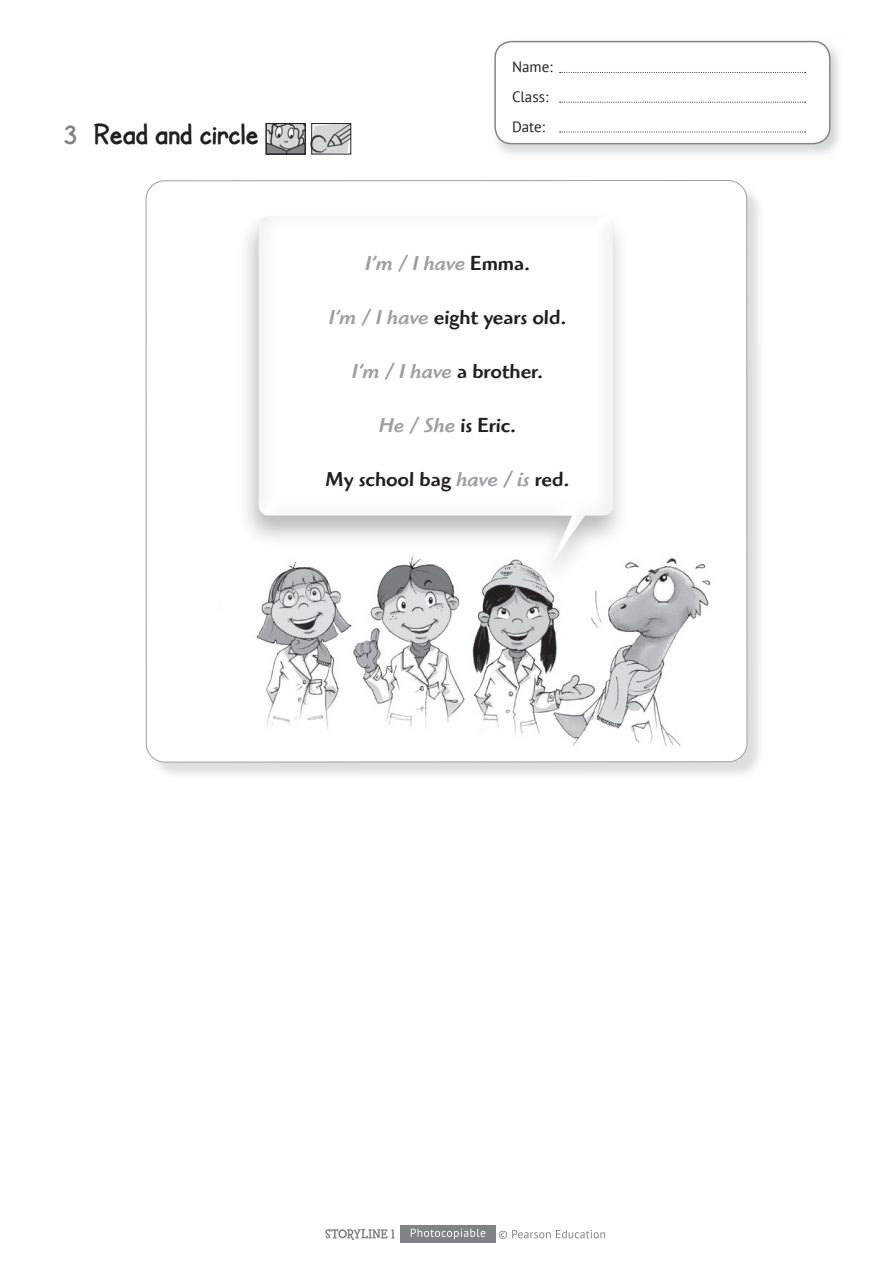
<style>
.page{position:relative;width:893px;height:1263px;background:#fff}
.page>*{position:absolute;margin:0;border:0;box-sizing:border-box;transform-origin:0 0}
.Consigna_1{font:700 30px "SF Cartoonist Hand";color:#231f20}
.Subconsigna{font:500 21px "Highlander";color:#231f20}
.Subconsigna-2{font:italic 500 21px "Highlander Infant";letter-spacing:-.015em;color:#9d9fa2}
.t1{font:15px "PT Sans";color:#231f20}
.s1{font-size:27px;color:#808285}
.s2{font-family:"Highlander";font-style:normal;color:#231f20}
.s3{font-family:"Highlander Infant";font-style:italic;color:#9d9fa2}
</style>
<div class="page">
<div style="left:148px;top:183px;width:617px;height:597px;background:#231f20;opacity:.15"></div>
<div style="left:146px;top:180px;width:601px;height:582px;background:#fff;border-radius:19px"></div>
<img style="left:494px;top:40px;width:345px;height:114px">
<div style="left:495px;top:42px;width:335px;height:102px;background:#fff;border-radius:17px"></div>
<div style="left:494px;top:41px;width:336px;height:103px;border:1px solid #808285;border-radius:17px"></div>
<svg style="left:560px;top:72px;width:246px;height:1px"></svg>
<svg style="left:560px;top:102px;width:246px;height:1px"></svg>
<svg style="left:560px;top:131px;width:246px;height:1px"></svg>
<div style="left:400px;top:1225px;width:95px;height:17px;background:#808285"></div>
<svg style="left:325px;top:1229px;width:69px;height:11px"></svg>
<svg style="left:411px;top:1228px;width:74px;height:11px"></svg>
<svg style="left:499px;top:1230px;width:106px;height:9px"></svg>
<img style="left:268px;top:125px;width:36px;height:28px">
<div style="left:266px;top:123px;width:40px;height:32px;border:1px solid #231f20"></div>
<img style="left:313px;top:125px;width:36px;height:28px">
<div style="left:311px;top:123px;width:40px;height:32px;border:1px solid #231f20"></div>
<div style="left:236px;top:211px;width:392px;height:381px;background:#231f20;opacity:.3"></div>
<div style="left:256px;top:215px;width:359px;height:351px;background:#231f20;opacity:.15"></div>
<img style="left:236px;top:541px;width:475px;height:205px">
<p class="Consigna_1" style="left:64px;top:117px;width:196px"><span class="s1">3</span> Read and circle</p>
<p class="t1" style="left:512px;top:57px;width:42px">Name:</p>
<p class="t1" style="left:512px;top:87px;width:38px">Class:</p>
<p class="t1" style="left:512px;top:117px;width:35px">Date:</p>
<p class="Subconsigna-2" style="left:365px;top:251px;width:166px">I’m / I have <span class="s2">Emma.</span></p>
<p class="Subconsigna" style="left:329px;top:305px;width:239px"><span class="s3">I’m / I have</span> eight years old.</p>
<p class="Subconsigna-2" style="left:352px;top:359px;width:193px">I’m / I have <span class="s2">a brother.</span></p>
<p class="Subconsigna" style="left:379px;top:413px;width:139px"><span class="s3">He / She</span> is Eric.</p>
<p class="Subconsigna" style="left:326px;top:467px;width:245px">My school bag <span class="s3">have / is</span> red.</p>
</div>
